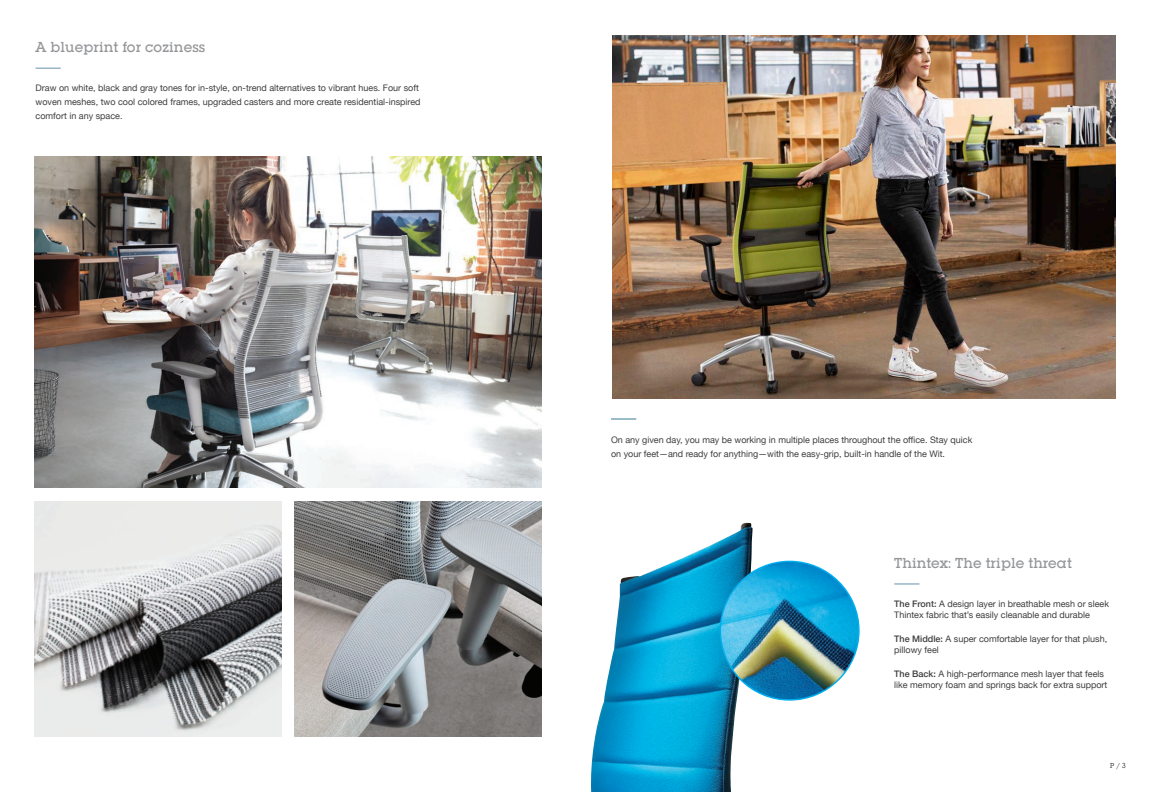
<style>
.page{position:relative;width:1152px;height:792px;background:#fff}
.page>*{position:absolute;margin:0;border:0;box-sizing:border-box;transform-origin:0 0}
.t1{font:500 14px "Lubalin Graph Std";letter-spacing:.01em;color:#939598}
.t2{font:9px/14px "Helvetica Neue";color:#3e3e3f}
.t3{font:7px "Lubalin Graph Std";color:#231f20}
.s1{font-weight:500}
</style>
<div class="page">
<img style="left:613px;top:35px;width:503px;height:363px">
<img style="left:35px;top:157px;width:506px;height:331px">
<svg style="left:36px;top:68px;width:25px;height:1px"></svg>
<img style="left:35px;top:502px;width:247px;height:235px">
<img style="left:294px;top:502px;width:248px;height:235px">
<hr style="left:611px;top:418px;width:25px;height:2px;background:#367994">
<img style="left:591px;top:523px;width:162px;height:269px">
<img style="left:720px;top:561px;width:139px;height:139px;border-radius:69px">
<svg style="left:894px;top:583px;width:25px;height:1px"></svg>
<h1 class="t1" style="left:36px;top:38px;width:171px">A blueprint for coziness</h1>
<p class="t2" style="left:36px;top:81px;width:387px">Draw on white, black and gray tones for in-style, on-trend alternatives to vibrant hues. Four soft woven meshes, two cool colored frames, upgraded casters and more create residential-inspired comfort in any space.</p>
<p class="t2" style="left:611px;top:433px;width:363px">On any given day, you may be working in multiple places throughout the office. Stay quick on your feet—and ready for anything—with the easy-grip, built-in handle of the Wit.</p>
<h1 class="t1" style="left:894px;top:554px;width:179px">Thintex: The triple threat</h1>
<p class="t2" style="left:894px;top:598px;width:216px;line-height:11px"><span class="s1">The Front:</span> A design layer in breathable mesh or sleek<br>Thintex fabric that’s easily cleanable and durable</p>
<p class="t2" style="left:894px;top:633px;width:215px;line-height:11px"><span class="s1">The Middle:</span> A super comfortable layer for that plush, pillowy feel</p>
<p class="t2" style="left:894px;top:668px;width:215px;line-height:11px"><span class="s1">The Back:</span> A high-performance mesh layer that feels like memory foam and springs back for extra support</p>
<p class="t3" style="left:1110px;top:761px;width:17px">P / 3</p>
</div>
